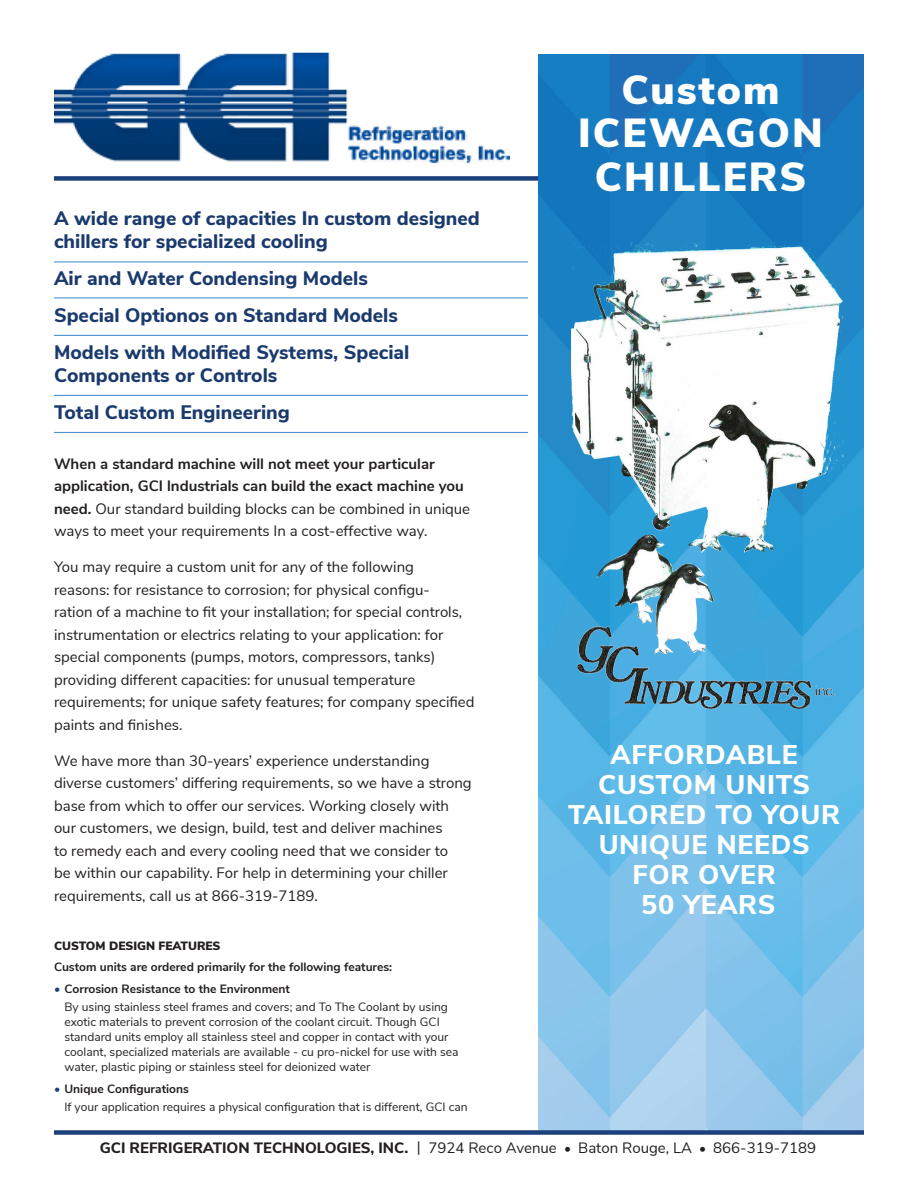
<style>
.page{position:relative;width:918px;height:1188px;background:#fff}
.page>*{position:absolute;margin:0;border:0;box-sizing:border-box;transform-origin:0 0}
.t1{font:900 40.5px/43.5px "Nunito Sans";letter-spacing:.05em;color:#fff;text-align:center}
.t2{font:800 27px/30px "Nunito Sans";letter-spacing:.025em;color:#fff;text-align:center}
.t3{font:800 19.5px/36.9px "Nunito Sans";color:#1a3a6d}
.t4{font:15px/22.5px "Nunito Sans";color:#231f20}
.t5{font:700 15px/22.5px "Nunito Sans";color:#231f20}
.t6{font:12px/15px "Nunito Sans";color:#231f20}
.t7{font:700 12px "Nunito Sans";color:#231f20}
.t8{font:900 12px "Nunito Sans";color:#231f20}
.s1{font-weight:400}
.s2{font-weight:700;color:#1a427b}
.s3{font-weight:700}
.s4{font-weight:800}
.s5{font-size:13.5px}
</style>
<div class="page">
<div style="left:54px;top:176px;width:809px;height:5px;background:#1c407b"></div>
<img style="left:539px;top:54px;width:325px;height:1076px">
<img style="left:54px;top:52px;width:456px;height:112px">
<hr style="left:54px;top:297px;width:474px;height:1px;background:#4f92cd">
<hr style="left:54px;top:261px;width:474px;height:1px;background:#4f92cd">
<div style="left:54px;top:1130px;width:810px;height:5px;background:#1c407b"></div>
<hr style="left:54px;top:335px;width:474px;height:1px;background:#4f92cd">
<hr style="left:54px;top:395px;width:474px;height:1px;background:#4f92cd">
<hr style="left:54px;top:432px;width:474px;height:1px;background:#4f92cd">
<img style="left:575px;top:654px;width:259px;height:55px">
<img style="left:571px;top:243px;width:273px;height:411px">
<h1 class="t1" style="left:578px;top:66px;width:246px">Custom<br>ICEWAGON<br>CHILLERS</h1>
<h3 class="t3" style="left:54px;top:205px;width:427px;line-height:23.4px">A wide range of capacities In custom designed chillers for specialized cooling</h3>
<h3 class="t3" style="left:54px;top:259px;width:357px">Air and Water Condensing Models<br>Special Optionos on Standard Models<br>Models with Modified Systems, Special</h3>
<h3 class="t3" style="left:54px;top:356px;width:237px">Components or Controls<br>Total Custom Engineering</h3>
<p class="t5" style="left:54px;top:451px;width:418px">When a standard machine will not meet your particular application, GCI lndustrials can build the exact machine you need. <span class="s1">Our standard building blocks can be combined in unique ways to meet your requirements In a cost-effective way.</span></p>
<p class="t4" style="left:54px;top:555px;width:422px">You may require a custom unit for any of the following<br>reasons: for resistance to corrosion; for physical configu-<br>ration of a machine to fit your installation; for special controls, instrumentation or electrics relating to your application: for special components (pumps, motors, compressors, tanks) providing different capacities: for unusual temperature requirements; for unique safety features; for company specified paints and finishes.</p>
<p class="t4" style="left:54px;top:748px;width:419px">We have more than 30-years’ experience understanding diverse customers’ differing requirements, so we have a strong base from which to offer our services. Working closely with our customers, we design, build, test and deliver machines<br>to remedy each and every cooling need that we consider to<br>be within our capability. For help in determining your chiller requirements, call us at 866-319-7189.</p>
<h2 class="t2" style="left:568px;top:739px;width:273px">AFFORDABLE<br>CUSTOM UNITS<br>TAILORED TO YOUR<br>UNIQUE NEEDS<br>FOR OVER<br>50 YEARS</h2>
<p class="t8" style="left:54px;top:937px;width:168px">CUSTOM DESIGN FEATURES</p>
<p class="t7" style="left:54px;top:958px;width:340px">Custom units are ordered primarily for the following features:</p>
<p class="t6" style="left:64px;top:979px;width:385px;line-height:18px;text-indent:-10px"><span class="s2">•</span> <span class="s3">Corrosion Resistance to the Environment<br></span>By using stainless steel frames and covers; and To The Coolant by using</p>
<p class="t6" style="left:64px;top:1014px;width:396px">exotic materials to prevent corrosion of the coolant circuit. Though GCI standard units employ all stainless steel and copper in contact with your coolant, specialized materials are available - cu pro-nickel for use with sea water, plastic piping or stainless steel for deionized water</p>
<p class="t6" style="left:64px;top:1079px;width:405px;line-height:18px;text-indent:-10px"><span class="s2">•</span> <span class="s3">Unique Configurations<br></span>If your application requires a physical configuration that is different, GCI can</p>
<p class="t4" style="left:100px;top:1136px;width:718px"><span class="s4">GCI REFRIGERATION TECHNOLOGIES, INC.</span> | 7924 Reco Avenue <span class="s5">•</span> Baton Rouge, LA <span class="s5">•</span> 866-319-7189</p>
</div>
